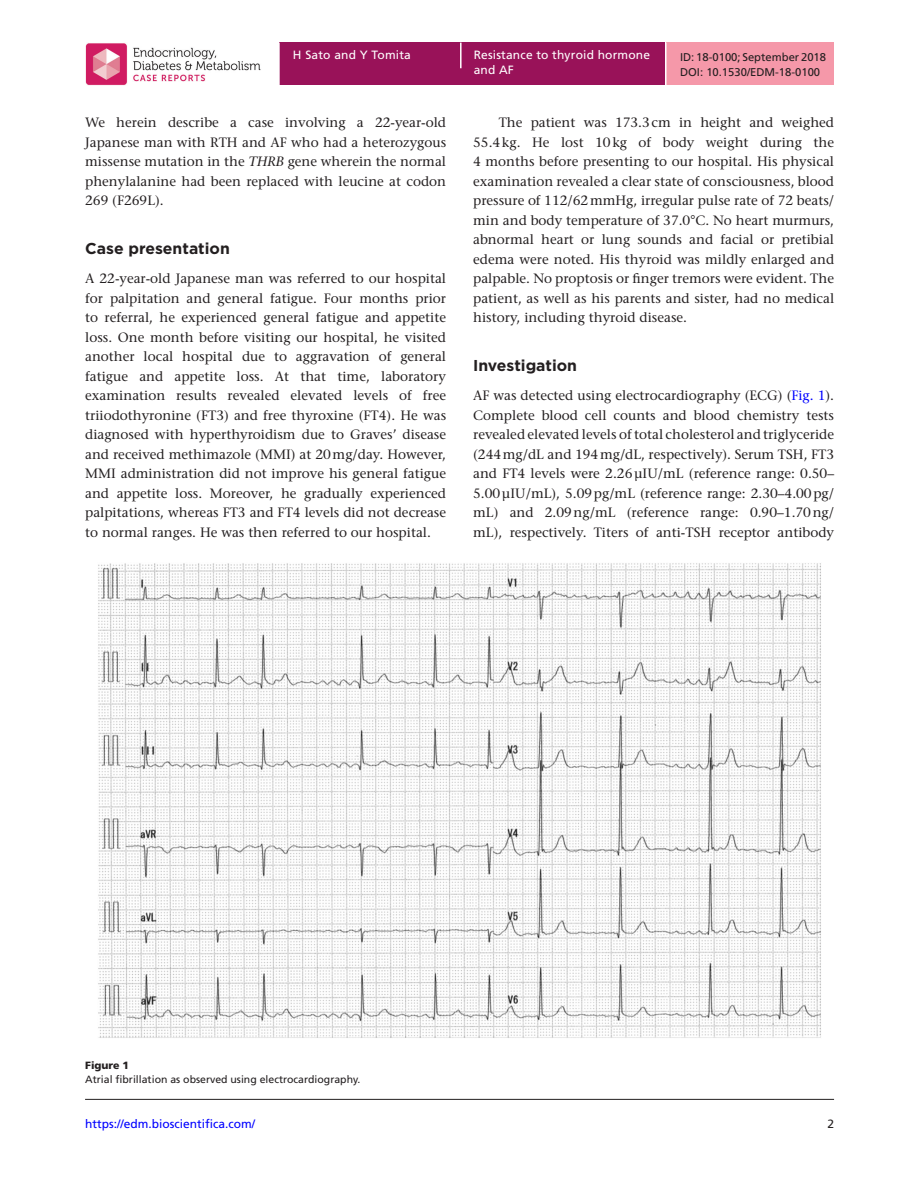
<style>
.page{position:relative;width:919px;height:1187px;background:#fff}
.page>*{position:absolute;margin:0;border:0;box-sizing:border-box;transform-origin:0 0}
.t1{font:700 15.75px "Gotham";color:#231f20}
.TXT{font:500 13.5px/19.5px "Stone Serif Std";color:#231f20;text-align:justify}
.TXI{font:500 13.5px/19.5px "Stone Serif Std";color:#231f20;text-align:justify}
.t2{font:12px/14.7px "Frutiger LT Std";letter-spacing:.015em;color:#fff}
.t3{font:12px "Frutiger LT Std";color:#00f}
.t4{font:12px "Frutiger LT Std";color:#231f20}
.t5{font:11.25px/14.5px "Frutiger LT Std";color:#231f20}
.FC{font:10.5px "Frutiger LT Std";color:#231f20}
.FC-2{font:900 10.5px "Frutiger LT Std";color:#231f20}
.s1{font-style:italic}
.s2{color:#00f}
</style>
<div class="page">
<div style="left:280px;top:43px;width:385px;height:42px;background:#991259"></div>
<div style="left:666px;top:43px;width:167px;height:42px;background:#f598a9"></div>
<svg style="left:460px;top:43px;width:1px;height:25px"></svg>
<img style="left:85px;top:43px;width:176px;height:42px">
<hr style="left:85px;top:1098px;width:749px;height:1px;background:#231f20">
<img style="left:98px;top:563px;width:723px;height:475px">
<p class="t2" style="left:293px;top:48px;width:119px">H Sato and Y Tomita</p>
<p class="t2" style="left:473px;top:48px;width:178px">Resistance to thyroid hormone and AF</p>
<p class="t5" style="left:680px;top:50px;width:147px">ID: 18-0100; September 2018<br>DOI: 10.1530/EDM-18-0100</p>
<p class="TXI" style="left:85px;top:113px;width:362px">We herein describe a case involving a 22-year-old Japanese man with RTH and AF who had a heterozygous missense mutation in the <span class="s1">THRB</span> gene wherein the normal phenylalanine had been replaced with leucine at codon 269 (F269L).</p>
<h1 class="t1" style="left:85px;top:238px;width:146px">Case presentation</h1>
<p class="TXT" style="left:85px;top:269px;width:362px">A 22-year-old Japanese man was referred to our hospital for palpitation and general fatigue. Four months prior to referral, he experienced general fatigue and appetite loss. One month before visiting our hospital, he visited another local hospital due to aggravation of general fatigue and appetite loss. At that time, laboratory examination results revealed elevated levels of free triiodothyronine (FT3) and free thyroxine (FT4). He was diagnosed with hyperthyroidism due to Graves’ disease and received methimazole (MMI) at 20mg/day. However, MMI administration did not improve his general fatigue and appetite loss. Moreover, he gradually experienced palpitations, whereas FT3 and FT4 levels did not decrease to normal ranges. He was then referred to our hospital.</p>
<p class="TXI" style="left:473px;top:113px;width:362px;text-indent:26px">The patient was 173.3cm in height and weighed 55.4kg. He lost 10kg of body weight during the 4 months before presenting to our hospital. His physical examination revealed a clear state of consciousness, blood pressure of 112/62mmHg, irregular pulse rate of 72 beats/ min and body temperature of 37.0°C. No heart murmurs, abnormal heart or lung sounds and facial or pretibial edema were noted. His thyroid was mildly enlarged and palpable. No proptosis or finger tremors were evident. The patient, as well as his parents and sister, had no medical history, including thyroid disease.</p>
<h1 class="t1" style="left:473px;top:355px;width:105px">Investigation</h1>
<p class="TXT" style="left:473px;top:386px;width:362px">AF was detected using electrocardiography (ECG) (<span class="s2">Fig. 1</span>).<br>Complete blood cell counts and blood chemistry tests revealed elevated levels of total cholesterol and triglyceride (244mg/dL and 194mg/dL, respectively). Serum TSH, FT3 and FT4 levels were 2.26µIU/mL (reference range: 0.50– 5.00µIU/mL), 5.09pg/mL (reference range: 2.30–4.00pg/ mL) and 2.09ng/mL (reference range: 0.90–1.70ng/ mL), respectively. Titers of anti-TSH receptor antibody</p>
<p class="FC-2" style="left:85px;top:1058px;width:45px">Figure 1</p>
<p class="FC" style="left:85px;top:1073px;width:277px">Atrial fibrillation as observed using electrocardiography.</p>
<p class="t3" style="left:85px;top:1116px;width:172px">https://edm.bioscientifica.com/</p>
<p class="t4" style="left:827px;top:1116px;width:8px">2</p>
</div>
